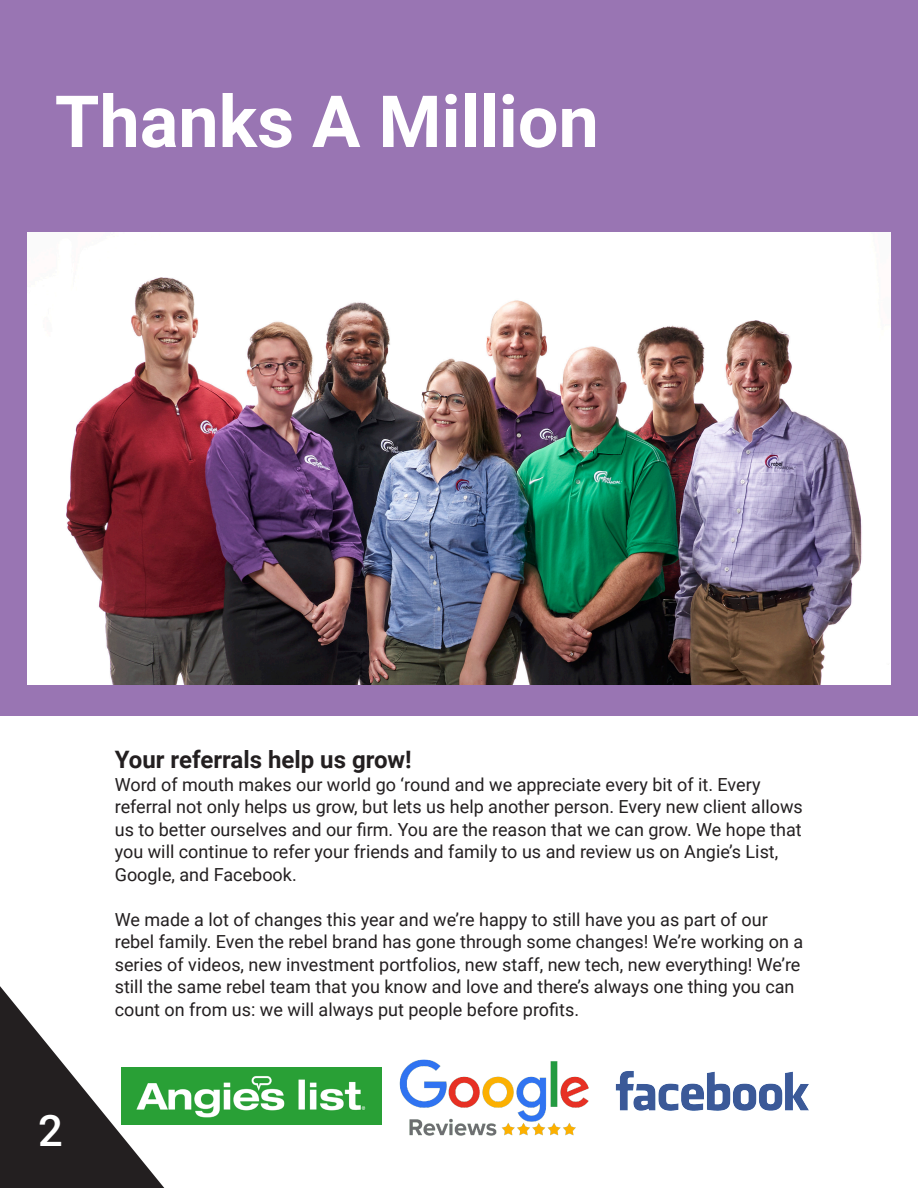
<style>
.page{position:relative;width:918px;height:1188px;background:#fff}
.page>*{position:absolute;margin:0;border:0;box-sizing:border-box;transform-origin:0 0}
.listing{font:700 72px "Roboto";color:#fff}
.listing-2{font:500 43.5px "Roboto";color:#fff}
.listing-3{font:700 24px "Roboto";color:#231f20}
.listing-4{font:18px/22.5px "Roboto";color:#231f20}
</style>
<div class="page">
<svg style="left:0;top:986px;width:164px;height:202px"></svg>
<div style="left:0;top:0;width:918px;height:716px;background:#9975b3"></div>
<img style="left:27px;top:232px;width:864px;height:452px">
<img style="left:399px;top:1059px;width:190px;height:77px">
<img style="left:615px;top:1071px;width:194px;height:40px">
<img style="left:122px;top:1068px;width:259px;height:57px">
<p class="listing" style="left:55px;top:71px;width:545px">Thanks A Million</p>
<p class="listing-2" style="left:38px;top:1100px;width:26px">2</p>
<p class="listing-3" style="left:115px;top:743px;width:299px">Your referrals help us grow!</p>
<p class="listing-4" style="left:115px;top:772px;width:690px">Word of mouth makes our world go ‘round and we appreciate every bit of it. Every referral not only helps us grow, but lets us help another person. Every new client allows us to better ourselves and our firm. You are the reason that we can grow. We hope that you will continue to refer your friends and family to us and review us on Angie’s List, Google, and Facebook.</p>
<p class="listing-4" style="left:115px;top:907px;width:690px">We made a lot of changes this year and we’re happy to still have you as part of our rebel family. Even the rebel brand has gone through some changes! We’re working on a series of videos, new investment portfolios, new staff, new tech, new everything! We’re still the same rebel team that you know and love and there’s always one thing you can count on from us: we will always put people before profits.</p>
</div>
